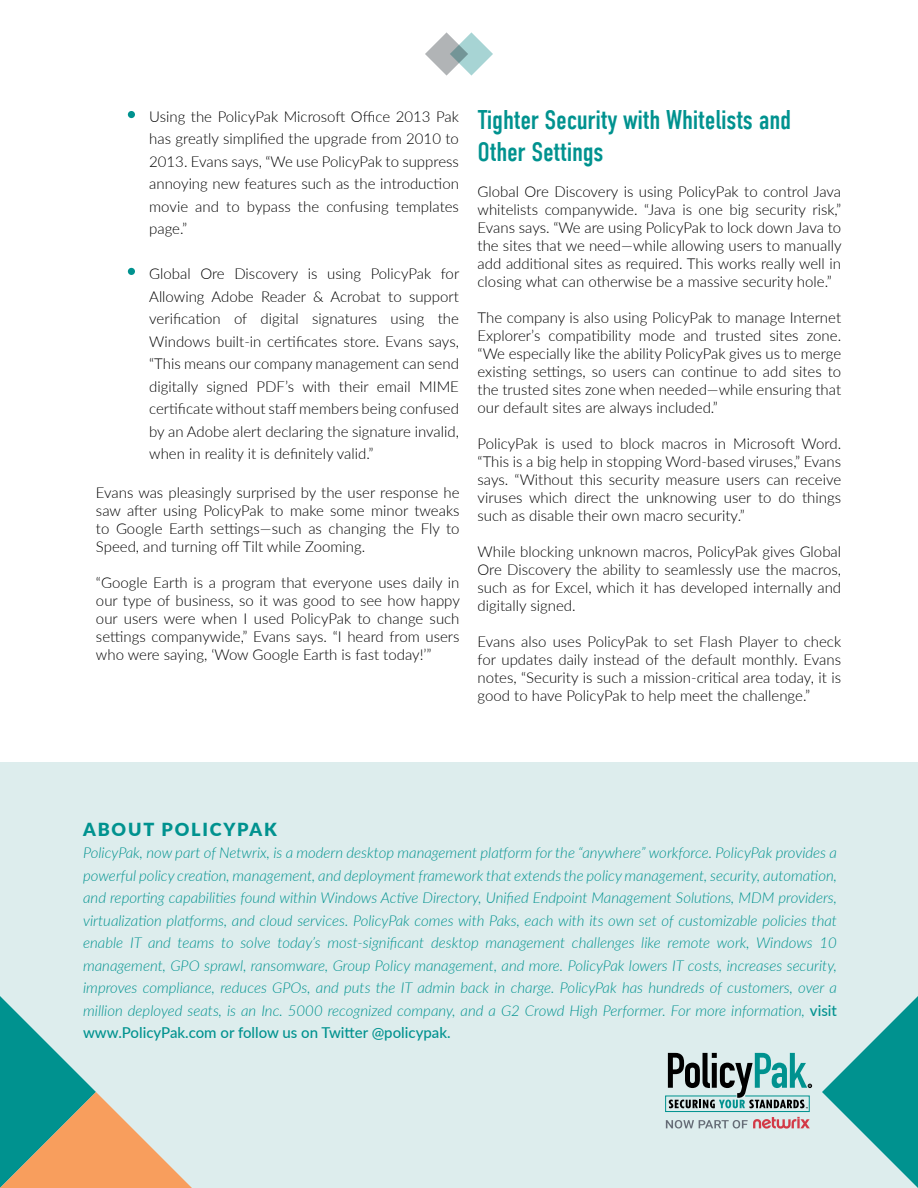
<style>
.page{position:relative;width:918px;height:1188px;background:#fff}
.page>*{position:absolute;margin:0;border:0;box-sizing:border-box;transform-origin:0 0}
.t1{font:27px/32.4px "DIN Condensed";letter-spacing:-.01em;color:#00928f}
.t2{font:900 18px "Lato";letter-spacing:.1em;color:#00928f}
.t3{font:300 15px/18px "Lato";color:#000;text-align:justify}
.t4{font:italic 300 15px/22.5px "Lato";color:#00928f;text-align:justify}
.s1{font-weight:500;font-style:normal}
</style>
<div class="page">
<svg style="left:425px;top:32px;width:68px;height:44px"></svg>
<div style="left:0;top:762px;width:918px;height:426px;background:#ddeded"></div>
<svg style="left:822px;top:996px;width:96px;height:192px"></svg>
<svg style="left:0;top:996px;width:192px;height:192px"></svg>
<svg style="left:665px;top:1053px;width:147px;height:76px"></svg>
<div style="left:128px;top:111px;width:7px;height:7px;background:#00928f;border-radius:50%"></div>
<div style="left:128px;top:268px;width:7px;height:7px;background:#00928f;border-radius:50%"></div>
<p class="t3" style="left:149px;top:104px;width:311px;line-height:22.5px">Using the PolicyPak Microsoft Office 2013 Pak has greatly simplified the upgrade from 2010 to 2013. Evans says, “We use PolicyPak to suppress annoying new features such as the introduction movie and to bypass the confusing templates page.”</p>
<p class="t3" style="left:149px;top:262px;width:312px;line-height:22.5px">Global Ore Discovery is using PolicyPak for Allowing Adobe Reader &amp; Acrobat to support verification of digital signatures using the Windows built-in certificates store. Evans says, “This means our company management can send digitally signed PDF’s with their email MIME certificate without staff members being confused by an Adobe alert declaring the signature invalid, when in reality it is definitely valid.”</p>
<p class="t3" style="left:96px;top:483px;width:365px">Evans was pleasingly surprised by the user response he saw after using PolicyPak to make some minor tweaks to Google Earth settings—such as changing the Fly to Speed, and turning off Tilt while Zooming.</p>
<p class="t3" style="left:96px;top:573px;width:365px">“Google Earth is a program that everyone uses daily in our type of business, so it was good to see how happy our users were when I used PolicyPak to change such settings companywide,” Evans says. “I heard from users who were saying, ‘Wow Google Earth is fast today!’”</p>
<h1 class="t1" style="left:478px;top:104px;width:315px">Tighter Security with Whitelists and<br>Other Settings</h1>
<p class="t3" style="left:478px;top:182px;width:365px">Global Ore Discovery is using PolicyPak to control Java whitelists companywide. “Java is one big security risk,” Evans says. “We are using PolicyPak to lock down Java to the sites that we need—while allowing users to manually add additional sites as required. This works really well in closing what can otherwise be a massive security hole.”</p>
<p class="t3" style="left:478px;top:308px;width:365px">The company is also using PolicyPak to manage Internet Explorer’s compatibility mode and trusted sites zone. “We especially like the ability PolicyPak gives us to merge existing settings, so users can continue to add sites to the trusted sites zone when needed—while ensuring that our default sites are always included.”</p>
<p class="t3" style="left:478px;top:434px;width:365px">PolicyPak is used to block macros in Microsoft Word. “This is a big help in stopping Word-based viruses,” Evans says. “Without this security measure users can receive viruses which direct the unknowing user to do things such as disable their own macro security.”</p>
<p class="t3" style="left:478px;top:542px;width:365px">While blocking unknown macros, PolicyPak gives Global Ore Discovery the ability to seamlessly use the macros, such as for Excel, which it has developed internally and digitally signed.</p>
<p class="t3" style="left:478px;top:632px;width:365px">Evans also uses PolicyPak to set Flash Player to check for updates daily instead of the default monthly. Evans notes, “Security is such a mission-critical area today, it is good to have PolicyPak to help meet the challenge.”</p>
<p class="t2" style="left:83px;top:815px;width:195px">ABOUT POLICYPAK</p>
<p class="t4" style="left:83px;top:841px;width:755px">PolicyPak, now part of Netwrix, is a modern desktop management platform for the “anywhere” workforce. PolicyPak provides a powerful policy creation, management, and deployment framework that extends the policy management, security, automation, and reporting capabilities found within Windows Active Directory, Unified Endpoint Management Solutions, MDM providers, virtualization platforms, and cloud services. PolicyPak comes with Paks, each with its own set of customizable policies that enable IT and teams to solve today’s most-significant desktop management challenges like remote work, Windows 10 management, GPO sprawl, ransomware, Group Policy management, and more. PolicyPak lowers IT costs, increases security, improves compliance, reduces GPOs, and puts the IT admin back in charge. PolicyPak has hundreds of customers, over a million deployed seats, is an Inc. 5000 recognized company, and a G2 Crowd High Performer. For more information, <span class="s1">visit www.PolicyPak.com or follow us on Twitter @policypak.</span></p>
</div>
